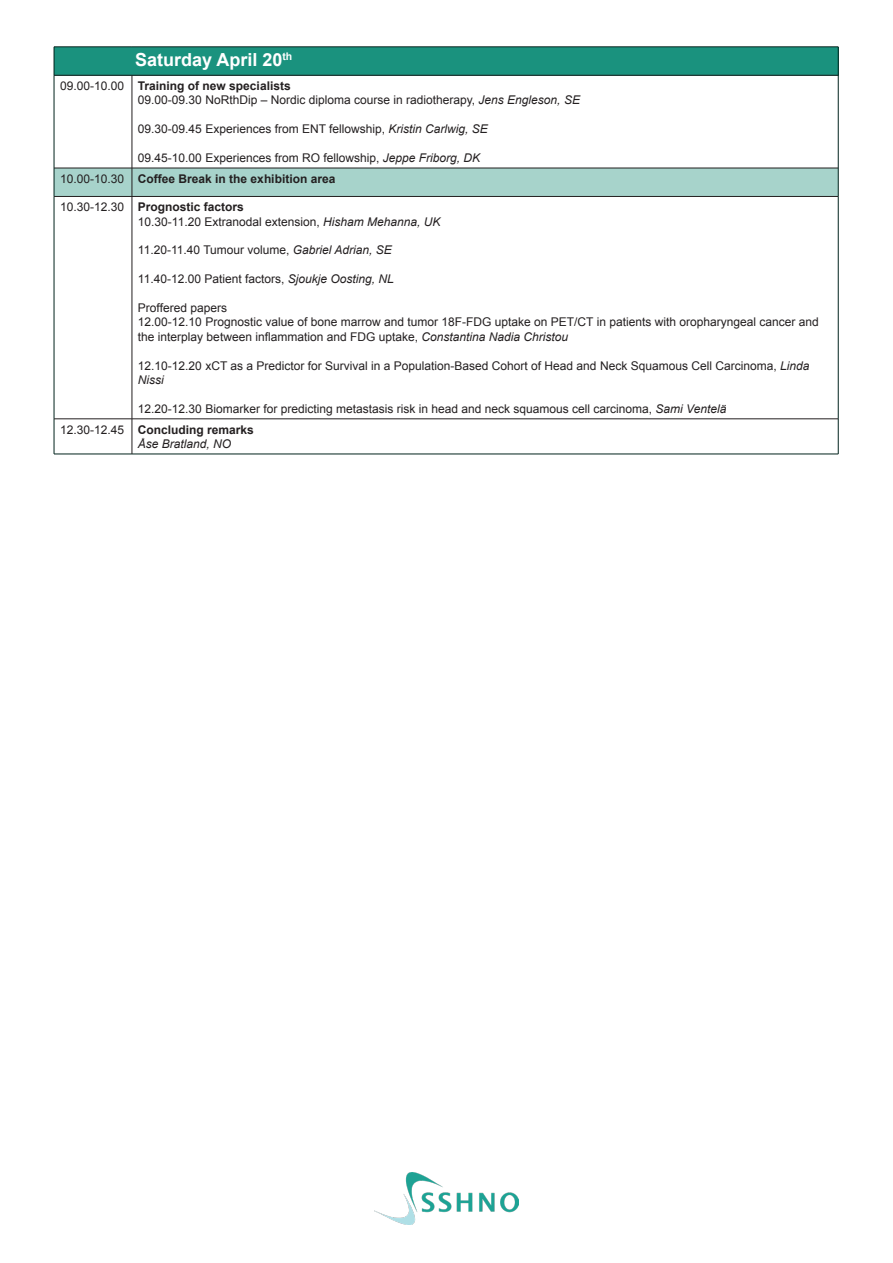
<style>
.page{position:relative;width:893px;height:1263px;background:#fff}
.page>*{position:absolute;margin:0;border:0;box-sizing:border-box;transform-origin:0 0}
.t1{font:700 18px "Arial";color:#fff}
.t2{font:12px/14.4px "Arial";color:#231f20}
.t3{font:700 12px "Arial";color:#231f20}
.t4{font:italic 12px "Arial";color:#231f20}
.s1{font-style:italic}
.s2{font-weight:700}
</style>
<div class="page">
<div style="left:54px;top:47px;width:784px;height:28px;background:#1a927e"></div>
<hr style="left:54px;top:47px;width:78px;height:1px;background:#00231c">
<svg style="left:54px;top:47px;width:1px;height:28px"></svg>
<hr style="left:132px;top:47px;width:706px;height:1px;background:#00231c">
<svg style="left:838px;top:47px;width:1px;height:28px"></svg>
<hr style="left:54px;top:75px;width:1px;height:93px;background:#00231c">
<hr style="left:838px;top:75px;width:1px;height:93px;background:#00231c">
<hr style="left:54px;top:196px;width:1px;height:223px;background:#00231c">
<hr style="left:838px;top:196px;width:1px;height:223px;background:#00231c">
<hr style="left:54px;top:419px;width:1px;height:35px;background:#00231c">
<hr style="left:838px;top:419px;width:1px;height:35px;background:#00231c">
<hr style="left:54px;top:454px;width:78px;height:1px;background:#00231c">
<hr style="left:132px;top:454px;width:706px;height:1px;background:#00231c">
<hr style="left:54px;top:75px;width:78px;height:1px;background:#231f20">
<hr style="left:132px;top:75px;width:706px;height:1px;background:#231f20">
<hr style="left:132px;top:75px;width:1px;height:93px;background:#231f20">
<div style="left:54px;top:168px;width:785px;height:28px;background:#a7d3cb"></div>
<hr style="left:54px;top:196px;width:78px;height:1px;background:#231f20">
<hr style="left:132px;top:196px;width:706px;height:1px;background:#231f20">
<hr style="left:132px;top:196px;width:1px;height:223px;background:#231f20">
<hr style="left:54px;top:419px;width:78px;height:1px;background:#231f20">
<hr style="left:132px;top:419px;width:706px;height:1px;background:#231f20">
<hr style="left:132px;top:419px;width:1px;height:35px;background:#231f20">
<img style="left:375px;top:1172px;width:143px;height:53px">
<p class="t1" style="left:135px;top:48px;width:159px">Saturday April 20<sup>th</sup></p>
<p class="t2" style="left:60px;top:79px;width:66px">09.00-10.00</p>
<p class="t3" style="left:138px;top:78px;width:154px">Training of new specialists</p>
<p class="t2" style="left:138px;top:93px;width:444px">09.00-09.30 NoRthDip – Nordic diploma course in radiotherapy, <span class="s1">Jens Engleson, SE</span></p>
<p class="t2" style="left:138px;top:122px;width:351px">09.30-09.45 Experiences from ENT fellowship, <span class="s1">Kristin Carlwig, SE</span></p>
<p class="t2" style="left:138px;top:151px;width:344px">09.45-10.00 Experiences from RO fellowship, <span class="s1">Jeppe Friborg, DK</span></p>
<p class="t2" style="left:60px;top:171px;width:66px">10.00-10.30</p>
<p class="t3" style="left:138px;top:171px;width:199px">Coffee Break in the exhibition area</p>
<p class="t2" style="left:60px;top:200px;width:66px">10.30-12.30</p>
<p class="t2" style="left:138px;top:200px;width:304px"><span class="s2">Prognostic factors<br></span>10.30-11.20 Extranodal extension, <span class="s1">Hisham Mehanna, UK</span></p>
<p class="t2" style="left:138px;top:243px;width:255px">11.20-11.40 Tumour volume, <span class="s1">Gabriel Adrian, SE</span></p>
<p class="t2" style="left:138px;top:272px;width:257px">11.40-12.00 Patient factors, <span class="s1">Sjoukje Oosting, NL</span></p>
<p class="t2" style="left:138px;top:301px;width:91px">Proffered papers</p>
<p class="t2" style="left:138px;top:315px;width:682px">12.00-12.10 Prognostic value of bone marrow and tumor 18F-FDG uptake on PET/CT in patients with oropharyngeal cancer and the interplay between inflammation and FDG uptake, <span class="s1">Constantina Nadia Christou</span></p>
<p class="t2" style="left:138px;top:358px;width:673px">12.10-12.20 xCT as a Predictor for Survival in a Population-Based Cohort of Head and Neck Squamous Cell Carcinoma, <span class="s1">Linda<br>Nissi</span></p>
<p class="t2" style="left:138px;top:401px;width:590px">12.20-12.30 Biomarker for predicting metastasis risk in head and neck squamous cell carcinoma, <span class="s1">Sami Ventelä</span></p>
<p class="t2" style="left:60px;top:422px;width:66px">12.30-12.45</p>
<p class="t3" style="left:138px;top:421px;width:118px">Concluding remarks</p>
<p class="t4" style="left:138px;top:436px;width:95px">Åse Bratland, NO</p>
</div>
